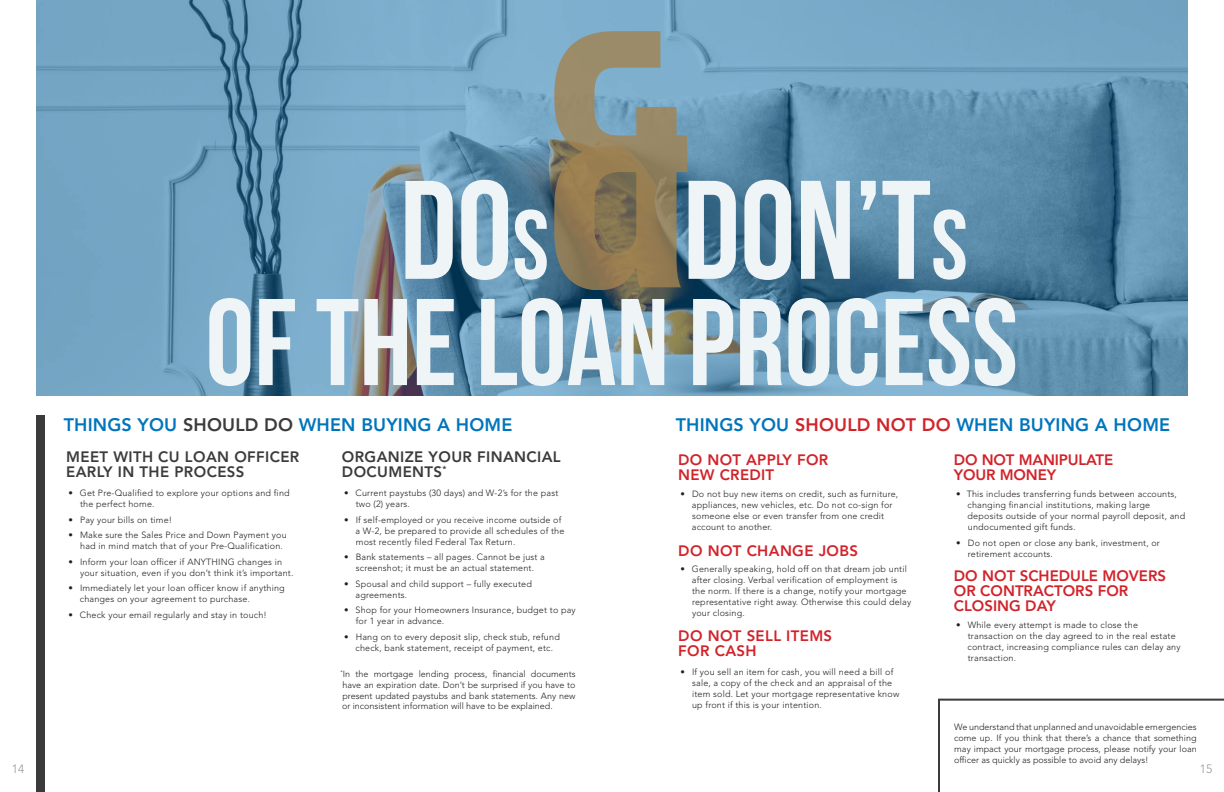
<style>
.page{position:relative;width:1224px;height:792px;background:#fff}
.page>*{position:absolute;margin:0;border:0;box-sizing:border-box;transform-origin:0 0}
.t1{font:700 366px "Bebas Neue";color:#a38350}
.t2{font:700 140px "Bebas Neue";color:#eff4f6}
.t3{font:700 123px "Bebas Neue";color:#eff4f6}
.t4{font:800 18px "Avenir LT Std";letter-spacing:.01em;color:#0175bc}
.t5{font:800 15px/15px "Avenir LT Std";color:#d1232a}
.t6{font:800 15px/15px "Avenir LT Std";letter-spacing:.025em;color:#3b3b3b}
.t7{font:800 15px "Avenir LT Std";letter-spacing:.025em;color:#d1232a}
.t8{font:800 15px "Avenir LT Std";letter-spacing:.02em;color:#d1232a}
.t9{font:300 12px "Avenir LT Std";color:#939598}
.t10{font:300 9px/11px "Avenir LT Std";letter-spacing:.02em;color:#231f20}
.s1{font-size:98px}
.s2{color:#3b3b3b}
.s3{color:#d1232a}
</style>
<div class="page">
<svg style="left:36px;top:0;width:1152px;height:396px;background:#6795b1"></svg>
<div style="left:36px;top:416px;width:9px;height:376px;background:#3b3b3b"></div>
<svg style="left:938px;top:698px;width:286px;height:94px"></svg>
<h1 class="t1" style="left:539px;top:-40px;width:153px">&amp;</h1>
<p class="t2" style="left:400px;top:154px;width:151px">DO<span class="s1">s</span></p>
<p class="t2" style="left:683px;top:154px;width:286px">DON’T<span class="s1">s</span></p>
<p class="t3" style="left:206px;top:275px;width:814px">OF THE LOAN PROCESS</p>
<p class="t4" style="left:64px;top:415px;width:450px">THINGS YOU <span class="s2">SHOULD DO</span> WHEN BUYING A HOME</p>
<p class="t6" style="left:66px;top:449px;width:235px">MEET WITH CU LOAN OFFICER<br>EARLY IN THE PROCESS</p>
<p class="t10" style="left:356px;top:488px;width:204px;text-indent:-12px">• Current paystubs (30 days) and W-2’s for the past two (2) years.</p>
<p class="t10" style="left:356px;top:514px;width:210px;text-indent:-12px">• If self-employed or you receive income outside of a W-2, be prepared to provide all schedules of the most recently filed Federal Tax Return.</p>
<p class="t10" style="left:344px;top:552px;width:202px;text-align:center">• Bank statements – all pages. Cannot be just a screenshot; it must be an actual statement.</p>
<p class="t10" style="left:356px;top:578px;width:178px;text-indent:-12px">• Spousal and child support – fully executed agreements.</p>
<p class="t10" style="left:356px;top:605px;width:221px;text-indent:-12px">• Shop for your Homeowners Insurance, budget to pay for 1 year in advance.</p>
<p class="t10" style="left:344px;top:631px;width:217px;text-align:center">• Hang on to every deposit slip, check stub, refund check, bank statement, receipt of payment, etc.</p>
<p class="t10" style="left:340px;top:669px;width:237px;text-align:justify"><sup>*</sup>In the mortgage lending process, financial documents have an expiration date. Don’t be surprised if you have to present updated paystubs and bank statements. Any new or inconsistent information will have to be explained.</p>
<p class="t6" style="left:342px;top:449px;width:220px">ORGANIZE YOUR FINANCIAL<br>DOCUMENTS<sup>*</sup></p>
<p class="t10" style="left:80px;top:488px;width:211px;text-indent:-12px">• Get Pre-Qualified to explore your options and find the perfect home.</p>
<p class="t10" style="left:68px;top:514px;width:105px">• Pay your bills on time!</p>
<p class="t10" style="left:80px;top:530px;width:208px;text-indent:-12px">• Make sure the Sales Price and Down Payment you had in mind match that of your Pre-Qualification.</p>
<p class="t10" style="left:80px;top:556px;width:215px;text-indent:-12px">• Inform your loan officer if ANYTHING changes in your situation, even if you don’t think it’s important.</p>
<p class="t10" style="left:80px;top:583px;width:206px;text-indent:-12px">• Immediately let your loan officer know if anything changes on your agreement to purchase.</p>
<p class="t10" style="left:68px;top:609px;width:200px">• Check your email regularly and stay in touch!</p>
<p class="t4" style="left:676px;top:415px;width:496px">THINGS YOU <span class="s3">SHOULD NOT DO</span> WHEN BUYING A HOME</p>
<p class="t8" style="left:678px;top:451px;width:152px">DO NOT APPLY FOR</p>
<p class="t8" style="left:678px;top:466px;width:98px">NEW CREDIT</p>
<p class="t5" style="left:954px;top:453px;width:161px">DO NOT MANIPULATE</p>
<p class="t5" style="left:954px;top:468px;width:104px">YOUR MONEY</p>
<p class="t10" style="left:692px;top:489px;width:208px;text-indent:-12px">• Do not buy new items on credit, such as furniture, appliances, new vehicles, etc. Do not co-sign for someone else or even transfer from one credit account to another.</p>
<p class="t10" style="left:968px;top:489px;width:219px;text-indent:-12px">• This includes transferring funds between accounts, changing financial institutions, making large deposits outside of your normal payroll deposit, and undocumented gift funds.</p>
<p class="t10" style="left:968px;top:537px;width:194px;text-indent:-12px">• Do not open or close any bank, investment, or retirement accounts.</p>
<p class="t10" style="left:692px;top:564px;width:221px;text-indent:-12px">• Generally speaking, hold off on that dream job until after closing. Verbal verification of employment is the norm. If there is a change, notify your mortgage representative right away. Otherwise this could delay your closing.</p>
<p class="t7" style="left:678px;top:542px;width:181px">DO NOT CHANGE JOBS</p>
<p class="t5" style="left:954px;top:568px;width:214px">DO NOT SCHEDULE MOVERS<br>OR CONTRACTORS FOR<br>CLOSING DAY</p>
<p class="t7" style="left:678px;top:627px;width:156px">DO NOT SELL ITEMS</p>
<p class="t5" style="left:678px;top:644px;width:80px">FOR CASH</p>
<p class="t10" style="left:692px;top:667px;width:209px;text-indent:-12px">• If you sell an item for cash, you will need a bill of sale, a copy of the check and an appraisal of the item sold. Let your mortgage representative know up front if this is your intention.</p>
<p class="t10" style="left:968px;top:619px;width:215px;text-indent:-12px">• While every attempt is made to close the transaction on the day agreed to in the real estate contract, increasing compliance rules can delay any transaction.</p>
<p class="t10" style="left:954px;top:722px;width:244px;text-align:justify">We understand that unplanned and unavoidable emergencies come up. If you think that there’s a chance that something may impact your mortgage process, please notify your loan officer as quickly as possible to avoid any delays!</p>
<p class="t9" style="left:12px;top:762px;width:14px">14</p>
<p class="t9" style="left:1200px;top:762px;width:14px">15</p>
</div>
